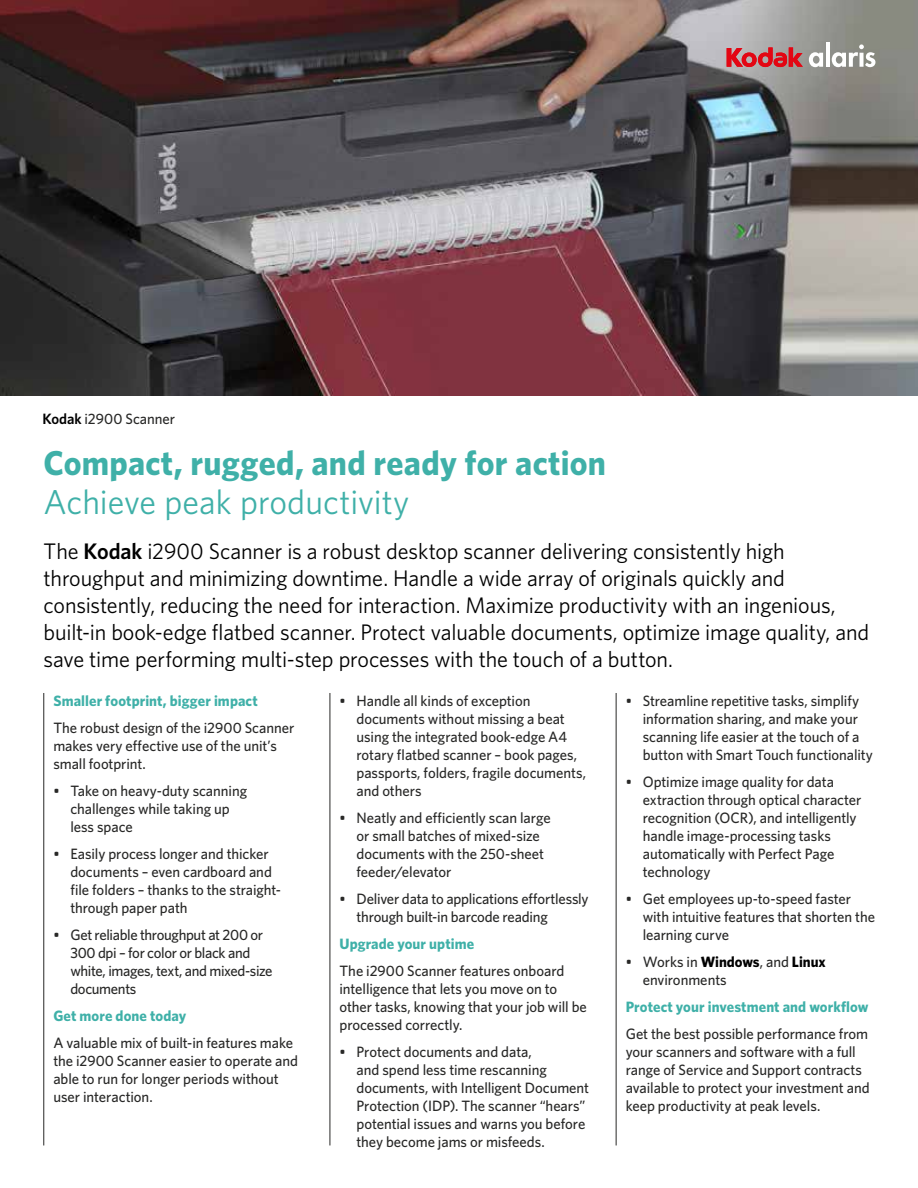
<style>
.page{position:relative;width:918px;height:1188px;background:#fff}
.page>*{position:absolute;margin:0;border:0;box-sizing:border-box;transform-origin:0 0}
.t1{font:700 34.5px "Whitney";letter-spacing:.005em;color:#3fb0a8}
.t2{font:34.5px "Whitney";color:#3fb0a8}
.t3{font:22.5px/27px "Whitney";letter-spacing:-.005em;color:#000}
.t4{font:500 15px/18px "Whitney";letter-spacing:-.005em;color:#282827}
.t5{font:700 15px "Whitney";letter-spacing:.005em;color:#3fb0a8}
.t6{font:500 15px/18px "Whitney";letter-spacing:-.025em;color:#282827}
.s1{font-weight:600;color:#000}
.s2{font-weight:600}
.s3{font-weight:700;color:#000}
</style>
<div class="page">
<hr style="left:44px;top:693px;width:1px;height:452px;background:#282827">
<img style="left:0;top:0;width:918px;height:396px">
<svg style="left:727px;top:47px;width:76px;height:20px;background:#c95157"></svg>
<svg style="left:809px;top:52px;width:14px;height:15px"></svg>
<hr style="left:826px;top:43px;width:4px;height:24px;background:#fff">
<svg style="left:832px;top:44px;width:43px;height:23px"></svg>
<hr style="left:330px;top:693px;width:1px;height:452px;background:#282827">
<hr style="left:616px;top:693px;width:1px;height:452px;background:#282827">
<p class="t4" style="left:43px;top:409px;width:134px"><span class="s1">Kodak</span> i2900 Scanner</p>
<h1 class="t1" style="left:44px;top:439px;width:564px">Compact, rugged, and ready for action</h1>
<h1 class="t2" style="left:44px;top:479px;width:367px">Achieve peak productivity</h1>
<p class="t3" style="left:44px;top:537px;width:827px">The <span class="s2">Kodak</span> i2900 Scanner is a robust desktop scanner delivering consistently high throughput and minimizing downtime. Handle a wide array of originals quickly and consistently, reducing the need for interaction. Maximize productivity with an ingenious, built-in book-edge flatbed scanner. Protect valuable documents, optimize image quality, and save time performing multi-step processes with the touch of a button.</p>
<p class="t4" style="left:643px;top:691px;width:232px;text-indent:-17px">• Streamline repetitive tasks, simplify information sharing, and make your scanning life easier at the touch of a button with Smart Touch functionality</p>
<p class="t4" style="left:643px;top:772px;width:220px;text-indent:-17px">• Optimize image quality for data extraction through optical character recognition (OCR), and intelligently handle image-processing tasks automatically with Perfect Page technology</p>
<p class="t4" style="left:643px;top:889px;width:234px;text-indent:-17px">• Get employees up-to-speed faster with intuitive features that shorten the learning curve</p>
<p class="t4" style="left:643px;top:952px;width:185px;text-indent:-17px">• Works in <span class="s3">Windows</span>, and <span class="s3">Linux </span>environments</p>
<p class="t5" style="left:626px;top:996px;width:244px">Protect your investment and workflow</p>
<p class="t4" style="left:626px;top:1024px;width:246px">Get the best possible performance from your scanners and software with a full range of Service and Support contracts available to protect your investment and keep productivity at peak levels.</p>
<p class="t4" style="left:357px;top:691px;width:231px;text-indent:-17px">• Handle all kinds of exception documents without missing a beat using the integrated book-edge A4 rotary flatbed scanner – book pages, passports, folders, fragile documents, and others</p>
<p class="t4" style="left:357px;top:808px;width:196px;text-indent:-17px">• Neatly and efficiently scan large or small batches of mixed-size documents with the 250-sheet feeder/elevator</p>
<p class="t4" style="left:357px;top:889px;width:234px;text-indent:-17px">• Deliver data to applications effortlessly through built-in barcode reading</p>
<p class="t5" style="left:340px;top:933px;width:136px">Upgrade your uptime</p>
<p class="t4" style="left:340px;top:961px;width:249px">The i2900 Scanner features onboard intelligence that lets you move on to other tasks, knowing that your job will be processed correctly.</p>
<p class="t4" style="left:357px;top:1042px;width:234px;text-indent:-17px">• Protect documents and data,<br>and spend less time rescanning documents, with Intelligent Document Protection (IDP). The scanner “hears” potential issues and warns you before they become jams or misfeeds.</p>
<p class="t5" style="left:53px;top:690px;width:206px">Smaller footprint, bigger impact</p>
<p class="t4" style="left:53px;top:718px;width:243px">The robust design of the i2900 Scanner makes very effective use of the unit’s small footprint.</p>
<p class="t4" style="left:70px;top:781px;width:178px;text-indent:-17px">• Take on heavy-duty scanning challenges while taking up less space</p>
<p class="t4" style="left:70px;top:844px;width:212px;text-indent:-17px">• Easily process longer and thicker documents – even cardboard and file folders – thanks to the straight&shy;through paper path</p>
<p class="t6" style="left:70px;top:925px;width:204px;text-indent:-17px">• Get reliable throughput at 200 or<br>300 dpi – for color or black and white, images, text, and mixed-size documents</p>
<p class="t5" style="left:53px;top:1005px;width:134px">Get more done today</p>
<p class="t4" style="left:53px;top:1033px;width:246px">A valuable mix of built-in features make the i2900 Scanner easier to operate and able to run for longer periods without user interaction.</p>
</div>
